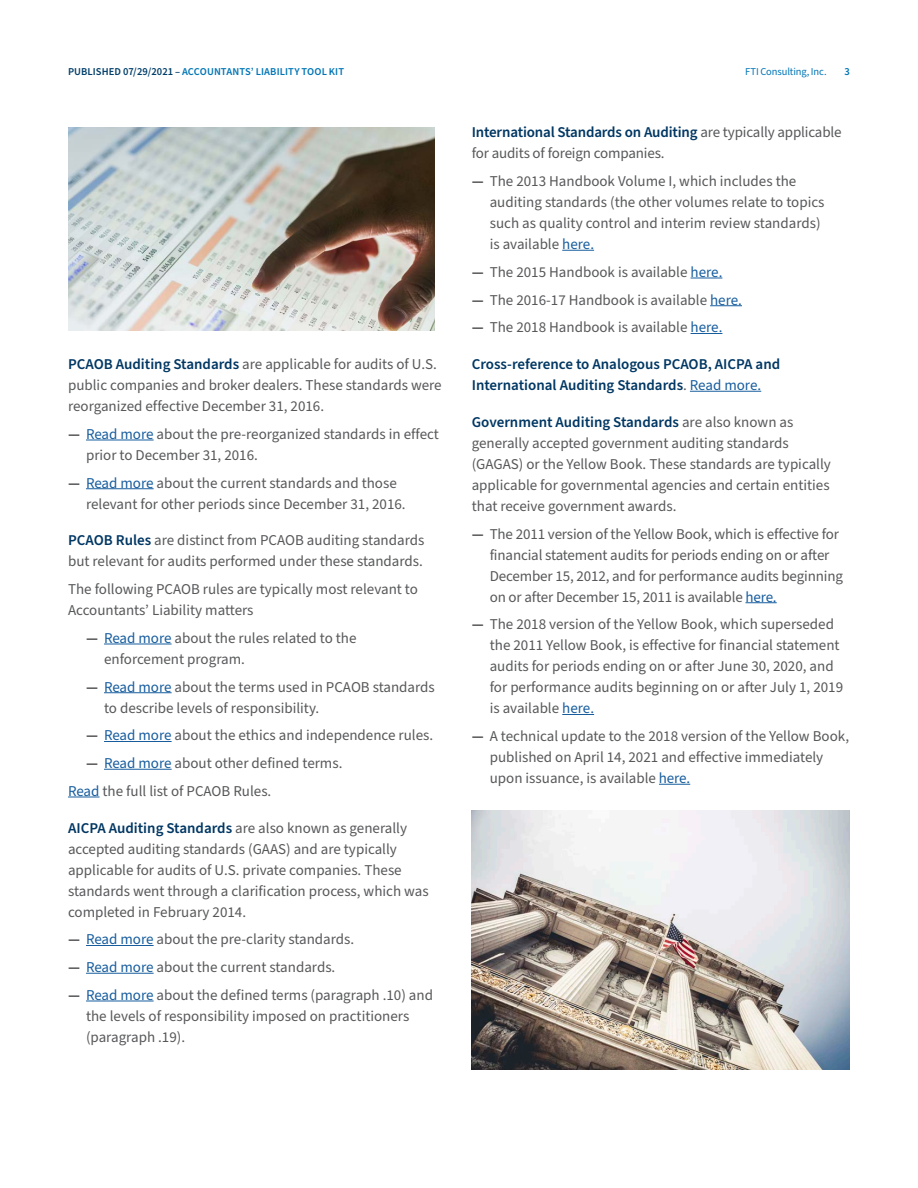
<style>
.page{position:relative;width:918px;height:1188px;background:#fff}
.page>*{position:absolute;margin:0;border:0;box-sizing:border-box;transform-origin:0 0}
.Body_copy{font:15px/21px "Source Sans Pro";color:#57585a}
.Body_Copy{font:15px/21px "Source Sans Pro";color:#57585a}
.Body_copy-2{font:600 15px/21px "Source Sans Pro";color:#003763}
.Report_Label{font:600 10.5px "Source Sans Pro";letter-spacing:.005em;color:#0075b6}
.t1{font:10.5px "Source Sans Pro";letter-spacing:-.01em;color:#0075b6}
.s1{color:#003e69}
.s2{font-weight:600;color:#003763}
.s3{font-weight:700}
.s4{color:#175d9e}
.s5{font-weight:400;color:#57585a}
.s6{font-weight:400;color:#175d9e}
</style>
<div class="page">
<hr style="left:86px;top:440px;width:68px;height:1px;background:#175d9e">
<hr style="left:86px;top:488px;width:68px;height:1px;background:#175d9e">
<hr style="left:104px;top:644px;width:68px;height:1px;background:#175d9e">
<hr style="left:104px;top:692px;width:68px;height:1px;background:#175d9e">
<hr style="left:104px;top:741px;width:68px;height:1px;background:#175d9e">
<hr style="left:104px;top:769px;width:68px;height:1px;background:#175d9e">
<hr style="left:68px;top:797px;width:32px;height:1px;background:#175d9e">
<hr style="left:86px;top:945px;width:68px;height:1px;background:#175d9e">
<hr style="left:86px;top:973px;width:68px;height:1px;background:#175d9e">
<hr style="left:86px;top:1001px;width:68px;height:1px;background:#175d9e">
<hr style="left:562px;top:250px;width:32px;height:1px;background:#175d9e">
<hr style="left:691px;top:278px;width:31px;height:1px;background:#175d9e">
<hr style="left:710px;top:305px;width:32px;height:1px;background:#175d9e">
<hr style="left:691px;top:333px;width:31px;height:1px;background:#175d9e">
<hr style="left:690px;top:391px;width:71px;height:1px;background:#175d9e">
<hr style="left:745px;top:602px;width:32px;height:1px;background:#175d9e">
<hr style="left:562px;top:714px;width:32px;height:1px;background:#175d9e">
<hr style="left:659px;top:784px;width:31px;height:1px;background:#175d9e">
<img style="left:68px;top:128px;width:367px;height:203px">
<img style="left:472px;top:810px;width:378px;height:260px">
<p class="Report_Label" style="left:68px;top:64px;width:278px"><span class="s1">PUBLISHED 07/29/2021 –</span> ACCOUNTANTS’ LIABILITY TOOL KIT</p>
<p class="t1" style="left:745px;top:64px;width:83px">FTI Consulting, Inc.</p>
<p class="Report_Label" style="left:845px;top:64px;width:7px">3</p>
<p class="Body_Copy" style="left:68px;top:354px;width:375px"><span class="s2">PCAOB Auditing Standards</span> are applicable for audits of U.S. public companies and broker dealers. These standards were reorganized effective December 31, 2016.</p>
<p class="Body_copy" style="left:86px;top:424px;width:354px;text-indent:-18px"><span class="s3">—</span> <span class="s4">Read more</span> about the pre-reorganized standards in effect prior to December 31, 2016.</p>
<p class="Body_copy" style="left:86px;top:473px;width:321px;text-indent:-18px"><span class="s3">—</span> <span class="s4">Read more</span> about the current standards and those relevant for other periods since December 31, 2016.</p>
<p class="Body_copy" style="left:68px;top:530px;width:358px"><span class="s2">PCAOB Rules</span> are distinct from PCAOB auditing standards but relevant for audits performed under these standards.</p>
<p class="Body_Copy" style="left:68px;top:579px;width:351px">The following PCAOB rules are typically most relevant to<br>Accountants’ Liability matters</p>
<p class="Body_copy" style="left:104px;top:628px;width:254px;text-indent:-18px"><span class="s3">—</span> <span class="s4">Read more</span> about the rules related to the enforcement program.</p>
<p class="Body_copy" style="left:104px;top:677px;width:332px;text-indent:-18px"><span class="s3">—</span> <span class="s4">Read more</span> about the terms used in PCAOB standards to describe levels of responsibility.</p>
<p class="Body_copy" style="left:86px;top:725px;width:349px"><span class="s3">—</span> <span class="s4">Read more</span> about the ethics and independence rules.</p>
<p class="Body_copy" style="left:86px;top:753px;width:258px"><span class="s3">—</span> <span class="s4">Read more</span> about other defined terms.</p>
<p class="Body_Copy" style="left:68px;top:781px;width:205px"><span class="s4">Read</span> the full list of PCAOB Rules.</p>
<p class="Body_copy" style="left:68px;top:818px;width:362px"><span class="s2">AICPA Auditing Standards</span> are also known as generally accepted auditing standards (GAAS) and are typically applicable for audits of U.S. private companies. These standards went through a clarification process, which was completed in February 2014.</p>
<p class="Body_copy" style="left:68px;top:929px;width:288px"><span class="s3">—</span> <span class="s4">Read more</span> about the pre-clarity standards.</p>
<p class="Body_copy" style="left:68px;top:957px;width:269px"><span class="s3">—</span> <span class="s4">Read more</span> about the current standards.</p>
<p class="Body_copy" style="left:86px;top:985px;width:349px;text-indent:-18px"><span class="s3">—</span> <span class="s4">Read more</span> about the defined terms (paragraph .10) and the levels of responsibility imposed on practitioners (paragraph .19).</p>
<p class="Body_copy" style="left:472px;top:122px;width:371px"><span class="s2">I nternational Standards on Auditing</span> are typically applicable for audits of foreign companies.</p>
<p class="Body_copy" style="left:490px;top:171px;width:336px;text-indent:-18px"><span class="s3">—</span> The 2013 Handbook Volume I, which includes the auditing standards (the other volumes relate to topics such as quality control and interim review standards) is available <span class="s4">here.</span></p>
<p class="Body_copy" style="left:472px;top:262px;width:252px"><span class="s3">—</span> The 2015 Handbook is available <span class="s4">here.</span></p>
<p class="Body_copy" style="left:472px;top:290px;width:272px"><span class="s3">—</span> The 2016-17 Handbook is available <span class="s4">here.</span></p>
<p class="Body_copy" style="left:472px;top:317px;width:252px"><span class="s3">—</span> The 2018 Handbook is available <span class="s4">here.</span></p>
<p class="Body_copy-2" style="left:472px;top:354px;width:310px">Cross-reference to Analogous PCAOB, AI CPA and<br>I nternational Auditing Standards<span class="s5">.</span> <span class="s6">Read more.</span></p>
<p class="Body_copy" style="left:472px;top:412px;width:361px"><span class="s2">Government Auditing Standards</span> are also known as generally accepted government auditing standards (GAGAS) or the Yellow Book. These standards are typically applicable for governmental agencies and certain entities that receive government awards.</p>
<p class="Body_copy" style="left:490px;top:524px;width:355px;text-indent:-18px"><span class="s3">—</span> The 2011 version of the Yellow Book, which is effective for financial statement audits for periods ending on or after December 15, 2012, and for performance audits beginning on or after December 15, 2011 is available <span class="s4">here.</span></p>
<p class="Body_copy" style="left:490px;top:614px;width:355px;text-indent:-18px"><span class="s3">—</span> The 2018 version of the Yellow Book, which superseded the 2011 Yellow Book, is effective for financial statement audits for periods ending on or after June 30, 2020, and for performance audits beginning on or after July 1, 2019 is available <span class="s4">here.</span></p>
<p class="Body_copy" style="left:490px;top:726px;width:361px;text-indent:-18px"><span class="s3">—</span> A technical update to the 2018 version of the Yellow Book, published on April 14, 2021 and effective immediately upon issuance, is available <span class="s4">here.</span></p>
</div>
